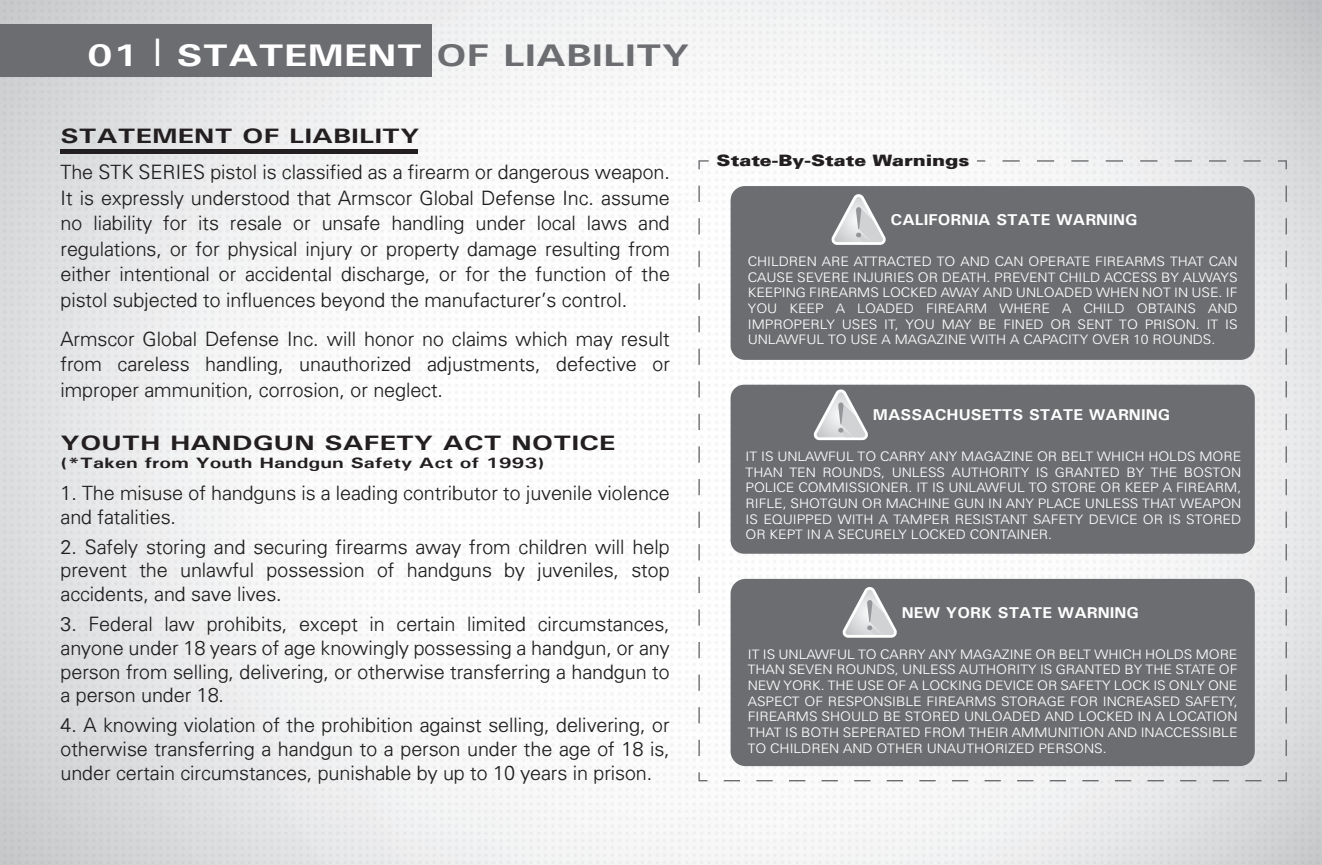
<style>
.page{position:relative;width:1322px;height:865px;background:#fff}
.page>*{position:absolute;margin:0;border:0;box-sizing:border-box;transform-origin:0 0}
.t1{font:700 31.2px "Univers";color:#fff;scale:1.3 1}
.t2{font:700 21px "Univers";color:#231f20;scale:1.37 1}
.t3{font:300 19.8px/23.7px "Univers";color:#201e1e;text-align:justify}
.t4{font:700 15.6px "Univers";color:#fff;scale:1.08 1}
.t5{font:900 15.6px "Univers";color:#231f20;scale:1.25 1}
.t6{font:700 15px "Univers";color:#231f20;scale:1.37 1}
.t7{font:300 12.9px/15.6px "Univers";color:#fff;text-align:justify;scale:1.08 1}
.s1{font-weight:300;font-size:37.8px}
.s2{color:#6c6d70}
</style>
<div class="page">
<img style="left:0;top:0;width:1322px;height:864px">
<div style="left:61px;top:149px;width:357px;height:5px;background:#231f20"></div>
<div style="left:731px;top:186px;width:524px;height:174px;background:#6c6d70;border-radius:14px"></div>
<svg style="left:831px;top:194px;width:55px;height:51px"></svg>
<div style="left:731px;top:384px;width:524px;height:169px;background:#6c6d70;border-radius:13px"></div>
<svg style="left:813px;top:389px;width:55px;height:51px"></svg>
<div style="left:731px;top:578px;width:524px;height:188px;background:#6c6d70;border-radius:15px"></div>
<svg style="left:842px;top:587px;width:55px;height:50px"></svg>
<svg style="left:977px;top:160px;width:8px;height:2px"></svg>
<svg style="left:1002px;top:160px;width:267px;height:2px"></svg>
<svg style="left:1276px;top:159px;width:12px;height:12px"></svg>
<svg style="left:1285px;top:185px;width:2px;height:579px"></svg>
<svg style="left:1276px;top:770px;width:12px;height:12px"></svg>
<svg style="left:716px;top:779px;width:546px;height:2px"></svg>
<svg style="left:698px;top:770px;width:11px;height:12px"></svg>
<svg style="left:698px;top:177px;width:2px;height:579px"></svg>
<svg style="left:698px;top:159px;width:12px;height:12px"></svg>
<div style="left:0;top:24px;width:432px;height:53px;background:#6c6d70"></div>
<h1 class="t1" style="left:87px;top:35px;width:465px">01 <span class="s1">|</span> STATEMENT <span class="s2">OF LIABILITY</span></h1>
<p class="t2" style="left:61px;top:122px;width:264px">STATEMENT OF LIABILITY</p>
<p class="t3" style="left:61px;top:159px;width:611px;line-height:25.5px">The STK SERIES pistol is classified as a firearm or dangerous weapon.<br>It is expressly understood that Armscor Global Defense Inc. assume no liability for its resale or unsafe handling under local laws and regulations, or for physical injury or property damage resulting from either intentional or accidental discharge, or for the function of the pistol subjected to influences beyond the manufacturer’s control.</p>
<p class="t3" style="left:61px;top:325px;width:611px;line-height:25.5px">Armscor Global Defense Inc. will honor no claims which may result from careless handling, unauthorized adjustments, defective or improper ammunition, corrosion, or neglect.</p>
<p class="t2" style="left:61px;top:429px;width:407px">YOUTH HANDGUN SAFETY ACT NOTICE</p>
<p class="t6" style="left:61px;top:453px;width:355px">(*Taken from Youth Handgun Safety Act of 1993)</p>
<p class="t3" style="left:61px;top:480px;width:611px">1. The misuse of handguns is a leading contributor to juvenile violence and fatalities.</p>
<p class="t3" style="left:61px;top:534px;width:611px">2. Safely storing and securing firearms away from children will help prevent the unlawful possession of handguns by juveniles, stop accidents, and save lives.</p>
<p class="t3" style="left:61px;top:611px;width:611px">3. Federal law prohibits, except in certain limited circumstances, anyone under 18 years of age knowingly possessing a handgun, or any person from selling, delivering, or otherwise transferring a handgun to a person under 18.</p>
<p class="t3" style="left:61px;top:713px;width:611px">4. A knowing violation of the prohibition against selling, delivering, or otherwise transferring a handgun to a person under the age of 18 is, under certain circumstances, punishable by up to 10 years in prison.</p>
<p class="t5" style="left:717px;top:150px;width:204px">State-By-State Warnings</p>
<p class="t4" style="left:891px;top:209px;width:230px">CALIFORNIA STATE WARNING</p>
<p class="t7" style="left:748px;top:253px;width:455px">CHILDREN ARE ATTRACTED TO AND CAN OPERATE FIREARMS THAT CAN CAUSE SEVERE INJURIES OR DEATH. PREVENT CHILD ACCESS BY ALWAYS KEEPING FIREARMS LOCKED AWAY AND UNLOADED WHEN NOT IN USE. IF YOU KEEP A LOADED FIREARM WHERE A CHILD OBTAINS AND IMPROPERLY USES IT, YOU MAY BE FINED OR SENT TO PRISON. IT IS UNLAWFUL TO USE A MAGAZINE WITH A CAPACITY OVER 10 ROUNDS.</p>
<p class="t4" style="left:873px;top:404px;width:277px">MASSACHUSETTS STATE WARNING</p>
<p class="t7" style="left:746px;top:448px;width:460px">IT IS UNLAWFUL TO CARRY ANY MAGAZINE OR BELT WHICH HOLDS MORE THAN TEN ROUNDS, UNLESS AUTHORITY IS GRANTED BY THE BOSTON POLICE COMMISSIONER. IT IS UNLAWFUL TO STORE OR KEEP A FIREARM, RIFLE, SHOTGUN OR MACHINE GUN IN ANY PLACE UNLESS THAT WEAPON IS EQUIPPED WITH A TAMPER RESISTANT SAFETY DEVICE OR IS STORED OR KEPT IN A SECURELY LOCKED CONTAINER.</p>
<p class="t4" style="left:902px;top:602px;width:221px">NEW YORK STATE WARNING</p>
<p class="t7" style="left:748px;top:646px;width:455px">IT IS UNLAWFUL TO CARRY ANY MAGAZINE OR BELT WHICH HOLDS MORE THAN SEVEN ROUNDS, UNLESS AUTHORITY IS GRANTED BY THE STATE OF NEW YORK. THE USE OF A LOCKING DEVICE OR SAFETY LOCK IS ONLY ONE ASPECT OF RESPONSIBLE FIREARMS STORAGE FOR INCREASED SAFETY, FIREARMS SHOULD BE STORED UNLOADED AND LOCKED IN A LOCATION THAT IS BOTH SEPERATED FROM THEIR AMMUNITION AND INACCESSIBLE TO CHILDREN AND OTHER UNAUTHORIZED PERSONS.</p>
</div>
